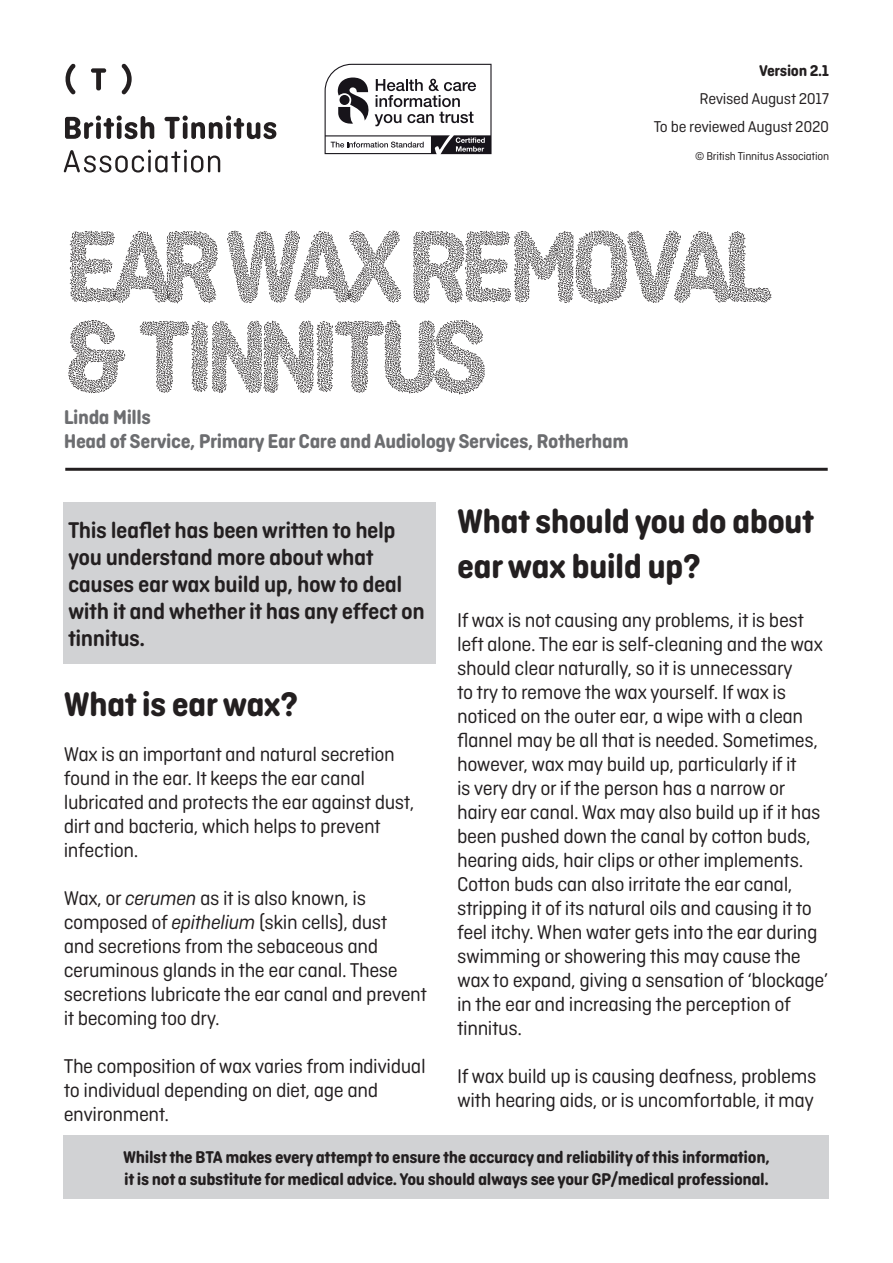
<style>
.page{position:relative;width:893px;height:1263px;background:#fff}
.page>*{position:absolute;margin:0;border:0;box-sizing:border-box;transform-origin:0 0}
.t1{font:700 108px/90px "Wotsits";letter-spacing:-.06em;color:#231f20}
.t2{font:700 36px/45px "Ciutadella Rounded";letter-spacing:-.02em;color:#231f20}
.t3{font:600 24px/27px "Ciutadella Rounded";letter-spacing:-.02em;color:#231f20}
.t4{font:21px/24px "Ciutadella Rounded";letter-spacing:-.02em;color:#231f20}
.t5{font:700 21px "Ciutadella Rounded";letter-spacing:-.02em;color:#6c6d70}
.t6{font:700 18px/22.5px "Ciutadella Rounded";letter-spacing:-.02em;color:#231f20}
.t7{font:16.5px "Ciutadella Rounded";letter-spacing:-.02em;color:#231f20}
.t8{font:700 16.5px "Ciutadella Rounded";letter-spacing:-.02em;color:#231f20}
.t9{font:12px "Ciutadella Rounded";letter-spacing:-.02em;color:#231f20}
.s1{font-style:italic}
</style>
<div class="page">
<hr style="left:65px;top:468px;width:763px;height:3px;background:#231f20">
<div style="left:64px;top:502px;width:372px;height:161px;background:#d1d2d4"></div>
<svg style="left:65px;top:116px;width:89px;height:23px"></svg>
<svg style="left:165px;top:116px;width:111px;height:23px"></svg>
<svg style="left:64px;top:150px;width:156px;height:23px"></svg>
<svg style="left:91px;top:68px;width:15px;height:22px"></svg>
<svg style="left:65px;top:64px;width:11px;height:30px"></svg>
<svg style="left:121px;top:64px;width:11px;height:30px"></svg>
<svg style="left:325px;top:64px;width:167px;height:90px"></svg>
<div style="left:64px;top:1135px;width:765px;height:64px;background:#d1d2d4"></div>
<p class="t8" style="left:759px;top:61px;width:72px">Version 2.1</p>
<p class="t7" style="left:699px;top:90px;width:131px">Revised August 2017</p>
<p class="t7" style="left:654px;top:118px;width:177px">To be reviewed August 2020</p>
<p class="t9" style="left:695px;top:150px;width:136px">© British Tinnitus Association</p>
<p class="t1" style="left:64px;top:222px;width:707px">EAR WAX REMOVAL &amp; TINNITUS</p>
<p class="t5" style="left:64px;top:405px;width:89px">Linda Mills</p>
<p class="t5" style="left:64px;top:429px;width:566px">Head of Service, Primary Ear Care and Audiology Services, Rotherham</p>
<p class="t3" style="left:68px;top:516px;width:358px">This leaflet has been written to help you understand more about what causes ear wax build up, how to deal with it and whether it has any effect on tinnitus.</p>
<p class="t2" style="left:64px;top:682px;width:236px">What is ear wax?</p>
<p class="t4" style="left:64px;top:742px;width:352px">Wax is an important and natural secretion found in the ear. It keeps the ear canal lubricated and protects the ear against dust, dirt and bacteria, which helps to prevent infection.</p>
<p class="t4" style="left:64px;top:886px;width:365px">Wax, or <span class="s1">cerumen</span> as it is also known, is composed of <span class="s1">epithelium</span> (skin cells), dust<br>and secretions from the sebaceous and ceruminous glands in the ear canal. These secretions lubricate the ear canal and prevent it becoming too dry.</p>
<p class="t4" style="left:64px;top:1054px;width:363px">The composition of wax varies from individual to individual depending on diet, age and environment.</p>
<p class="t2" style="left:457px;top:499px;width:359px">What should you do about ear wax build up?</p>
<p class="t4" style="left:457px;top:608px;width:373px">If wax is not causing any problems, it is best left alone. The ear is self-cleaning and the wax should clear naturally, so it is unnecessary<br>to try to remove the wax yourself. If wax is noticed on the outer ear, a wipe with a clean flannel may be all that is needed. Sometimes, however, wax may build up, particularly if it<br>is very dry or if the person has a narrow or hairy ear canal. Wax may also build up if it has been pushed down the canal by cotton buds, hearing aids, hair clips or other implements.<br>Cotton buds can also irritate the ear canal, stripping it of its natural oils and causing it to feel itchy. When water gets into the ear during swimming or showering this may cause the wax to expand, giving a sensation of ‘blockage’ in the ear and increasing the perception of tinnitus.</p>
<p class="t4" style="left:457px;top:1064px;width:361px">If wax build up is causing deafness, problems with hearing aids, or is uncomfortable, it may</p>
<p class="t6" style="left:123px;top:1146px;width:648px">Whilst the BTA makes every attempt to ensure the accuracy and reliability of this information, it is not a substitute for medical advice. You should always see your GP/medical professional.</p>
</div>
